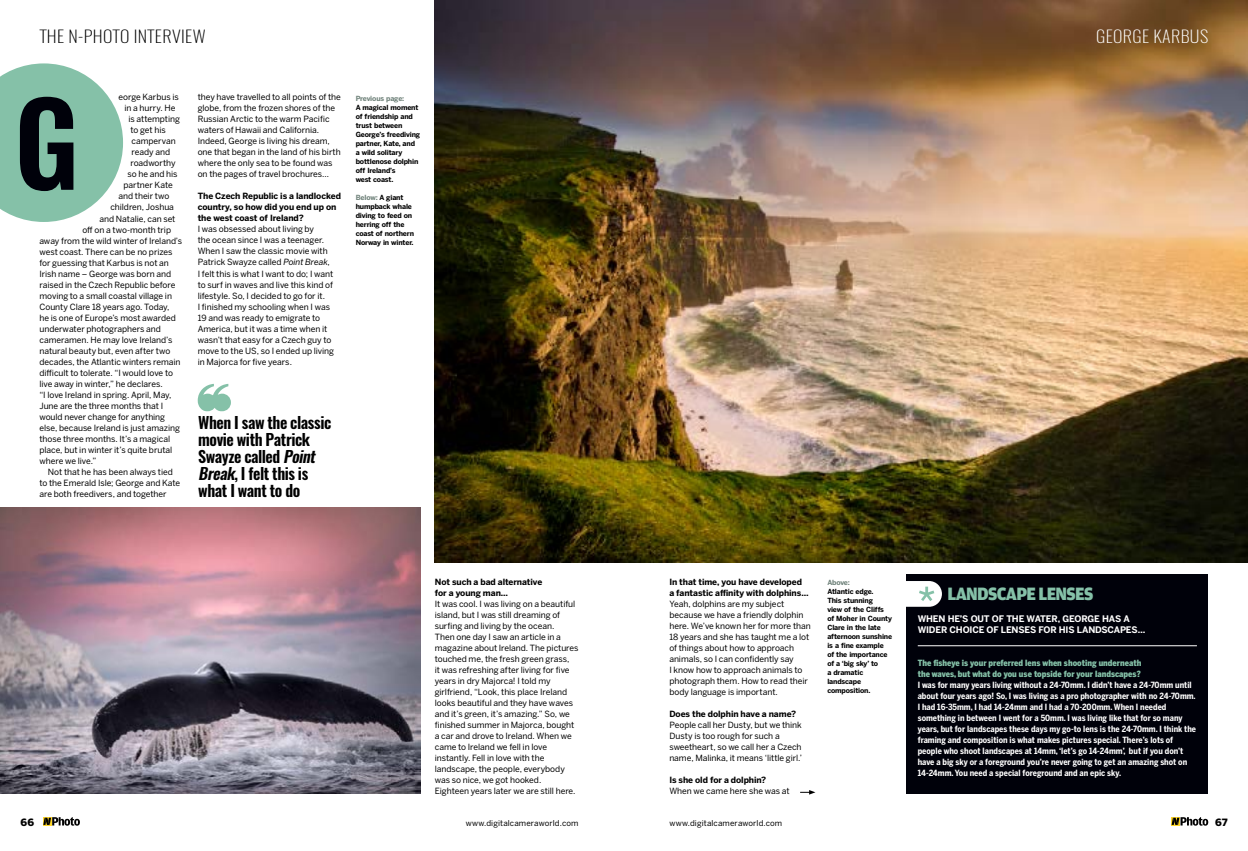
<style>
.page{position:relative;width:1248px;height:851px;background:#fff}
.page>*{position:absolute;margin:0;border:0;box-sizing:border-box;transform-origin:0 0}
.t1{font:600 113.4px "Oswald";color:#00010a}
.t2{font:900 19px "Amplitude";letter-spacing:-.04em;color:#85c1a8;scale:.95 1}
.t3{font:200 16.5px "Oswald";letter-spacing:.02em;color:#000;scale:1.1 1}
.t4{font:200 16.5px "Oswald";letter-spacing:.02em;color:#fff;scale:1.1 1}
.t5{font:600 16px/17px "Oswald";letter-spacing:-.03em;color:#000}
.t6{font:900 10px "Benton Sans";color:#000}
.t7{font:700 9px/11px "Benton Sans";letter-spacing:-.02em;color:#fff}
.t8{font:8.5px/11px "Benton Sans";letter-spacing:-.005em;color:#000}
.t9{font:700 8.5px/11px "Benton Sans Condensed";color:#fff}
.t10{font:700 8.5px/11px "Benton Sans";letter-spacing:-.01em;color:#000}
.t11{font:900 8.5px/11px "Benton Sans Condensed";color:#85c1a8}
.t12{font:8px "Benton Sans";letter-spacing:.015em;color:#000}
.t13{font:700 7px/9px "Benton Sans";letter-spacing:-.02em;color:#000}
.t14{font:700 7px "Benton Sans";letter-spacing:-.025em;color:#6e8179}
.s1{font-style:italic}
.s2{color:#6e8179}
</style>
<div class="page">
<svg style="left:1171px;top:817px;width:37px;height:8px"></svg>
<svg style="left:43px;top:817px;width:37px;height:8px"></svg>
<img style="left:0;top:507px;width:420px;height:286px">
<img style="left:435px;top:0;width:812px;height:562px">
<svg style="left:800px;top:790px;width:15px;height:4px"></svg>
<div style="left:906px;top:574px;width:302px;height:219px;background:#00010a"></div>
<hr style="left:917px;top:645px;width:279px;height:1px;background:#fff">
<svg style="left:906px;top:581px;width:35px;height:25px"></svg>
<svg style="left:0;top:63px;width:123px;height:159px"></svg>
<svg style="left:198px;top:384px;width:33px;height:27px"></svg>
<h3 class="t3" style="left:40px;top:25px;width:152px">THE N-PHOTO INTERVIEW</h3>
<h3 class="t4" style="left:1095px;top:25px;width:103px">GEORGE KARBUS</h3>
<p class="t8" style="left:198px;top:92px;width:145px">they have travelled to all points of the globe, from the frozen shores of the Russian Arctic to the warm Pacific waters of Hawaii and California.<br>Indeed, George is living his dream, one that began in the land of his birth where the only sea to be found was on the pages of travel brochures…</p>
<p class="t10" style="left:198px;top:191px;width:145px">The Czech Republic is a landlocked country, so how did you end up on the west coast of Ireland?</p>
<p class="t8" style="left:198px;top:224px;width:138px">I was obsessed about living by<br>the ocean since I was a teenager.<br>When I saw the classic movie with<br>Patrick Swayze called <span class="s1">Point Break</span>,<br>I felt this is what I want to do; I want to surf in waves and live this kind of lifestyle. So, I decided to go for it.<br>I finished my schooling when I was<br>19 and was ready to emigrate to<br>America, but it was a time when it wasn’t that easy for a Czech guy to move to the US, so I ended up living in Majorca for five years.</p>
<p class="t8" style="left:118px;top:92px;width:62px">eorge Karbus is</p>
<p class="t8" style="left:124px;top:103px;width:53px">in a hurry. He</p>
<p class="t8" style="left:128px;top:114px;width:53px">is attempting</p>
<p class="t8" style="left:130px;top:125px;width:37px">to get his</p>
<p class="t8" style="left:131px;top:136px;width:46px">campervan</p>
<p class="t8" style="left:131px;top:147px;width:40px">ready and</p>
<p class="t8" style="left:130px;top:158px;width:47px">roadworthy</p>
<p class="t8" style="left:127px;top:169px;width:52px">so he and his</p>
<p class="t8" style="left:123px;top:180px;width:51px">partner Kate</p>
<p class="t8" style="left:118px;top:191px;width:52px">and their two</p>
<p class="t8" style="left:110px;top:202px;width:65px">children, Joshua</p>
<p class="t8" style="left:99px;top:213px;width:78px">and Natalie, can set</p>
<p class="t8" style="left:82px;top:224px;width:90px">off on a two-month trip</p>
<p class="t8" style="left:39px;top:235px;width:144px">away from the wild winter of Ireland’s</p>
<p class="t8" style="left:39px;top:246px;width:135px">west coast. There can be no prizes</p>
<p class="t8" style="left:39px;top:257px;width:131px">for guessing that Karbus is not an</p>
<p class="t8" style="left:39px;top:268px;width:133px">Irish name – George was born and</p>
<p class="t8" style="left:39px;top:279px;width:137px">raised in the Czech Republic before</p>
<p class="t8" style="left:39px;top:290px;width:134px">moving to a small coastal village in</p>
<p class="t8" style="left:39px;top:301px;width:132px">County Clare 18 years ago. Today,</p>
<p class="t8" style="left:39px;top:312px;width:138px">he is one of Europe’s most awarded</p>
<p class="t8" style="left:39px;top:323px;width:123px">underwater photographers and</p>
<p class="t8" style="left:39px;top:334px;width:134px">cameramen. He may love Ireland’s</p>
<p class="t8" style="left:39px;top:345px;width:132px">natural beauty but, even after two</p>
<p class="t8" style="left:39px;top:356px;width:142px">decades, the Atlantic winters remain</p>
<p class="t8" style="left:39px;top:367px;width:135px">difficult to tolerate. “I would love to</p>
<p class="t8" style="left:39px;top:378px;width:125px">live away in winter,” he declares.</p>
<p class="t8" style="left:39px;top:389px;width:134px">“I love Ireland in spring. April, May,</p>
<p class="t8" style="left:39px;top:400px;width:125px">June are the three months that I</p>
<p class="t8" style="left:39px;top:411px;width:127px">would never change for anything</p>
<p class="t8" style="left:39px;top:422px;width:142px">else, because Ireland is just amazing</p>
<p class="t8" style="left:39px;top:433px;width:132px">those three months. It’s a magical</p>
<p class="t8" style="left:39px;top:444px;width:134px">place, but in winter it’s quite brutal</p>
<p class="t8" style="left:39px;top:455px;width:58px">where we live.”</p>
<p class="t8" style="left:48px;top:466px;width:126px">Not that he has been always tied</p>
<p class="t8" style="left:39px;top:477px;width:142px">to the Emerald Isle; George and Kate</p>
<p class="t8" style="left:39px;top:488px;width:129px">are both freedivers, and together</p>
<h1 class="t1" style="left:14px;top:64px;width:66px">G</h1>
<p class="t14" style="left:356px;top:94px;width:50px">Previous page:</p>
<p class="t13" style="left:356px;top:103px;width:66px">A magical moment of friendship and trust between<br>George’s freediving partner, Kate, and a wild solitary bottlenose dolphin off Ireland’s<br>west coast.</p>
<p class="t13" style="left:356px;top:193px;width:60px"><span class="s2">Below:</span> A giant humpback whale diving to feed on herring off the coast of northern<br>Norway in winter.</p>
<h3 class="t5" style="left:198px;top:414px;width:134px">When I saw the classic movie with Patrick<br>Swayze called <span class="s1">Point<br>Break</span>, I felt this is what I want to do</h3>
<p class="t10" style="left:435px;top:576px;width:109px">Not such a bad alternative for a young man…</p>
<p class="t8" style="left:435px;top:598px;width:145px">It was cool. I was living on a beautiful island, but I was still dreaming of surfing and living by the ocean.<br>Then one day I saw an article in a magazine about Ireland. The pictures touched me, the fresh green grass,<br>it was refreshing after living for five years in dry Majorca! I told my girlfriend, “Look, this place Ireland looks beautiful and they have waves and it’s green, it’s amazing.” So, we finished summer in Majorca, bought a car and drove to Ireland. When we came to Ireland we fell in love instantly. Fell in love with the landscape, the people, everybody was so nice, we got hooked.<br>Eighteen years later we are still here.</p>
<p class="t10" style="left:669px;top:576px;width:141px">In that time, you have developed a fantastic affinity with dolphins…</p>
<p class="t8" style="left:669px;top:598px;width:143px">Yeah, dolphins are my subject because we have a friendly dolphin here. We’ve known her for more than<br>18 years and she has taught me a lot of things about how to approach animals, so I can confidently say<br>I know how to approach animals to photograph them. How to read their body language is important.</p>
<p class="t10" style="left:669px;top:708px;width:128px">Does the dolphin have a name?</p>
<p class="t8" style="left:669px;top:719px;width:134px">People call her Dusty, but we think Dusty is too rough for such a sweetheart, so we call her a Czech name, Malinka, it means ‘little girl.’</p>
<p class="t10" style="left:669px;top:774px;width:98px">Is she old for a dolphin?</p>
<p class="t8" style="left:669px;top:785px;width:122px">When we came here she was at</p>
<p class="t14" style="left:827px;top:577px;width:24px">Above:</p>
<p class="t13" style="left:827px;top:586px;width:66px">Atlantic edge.<br>This stunning<br>view of the Cliffs of Moher in County<br>Clare in the late afternoon sunshine is a fine example of the importance of a ‘big sky’ to<br>a dramatic landscape composition.</p>
<h2 class="t2" style="left:947px;top:582px;width:155px">LANDSCAPE LENSES</h2>
<p class="t7" style="left:917px;top:613px;width:229px">WHEN HE’S OUT OF THE WATER, GEORGE HAS A<br>WIDER CHOICE OF LENSES FOR HIS LANDSCAPES…</p>
<p class="t11" style="left:917px;top:657px;width:225px">The fisheye is your preferred lens when shooting underneath the waves, but what do you use topside for your landscapes?</p>
<p class="t9" style="left:917px;top:679px;width:280px">I was for many years living without a 24-70mm. I didn’t have a 24-70mm until about four years ago! So, I was living as a pro photographer with no 24-70mm.<br>I had 16-35mm, I had 14-24mm and I had a 70-200mm. When I needed something in between I went for a 50mm. I was living like that for so many years, but for landscapes these days my go-to lens is the 24-70mm. I think the framing and composition is what makes pictures special. There’s lots of people who shoot landscapes at 14mm, ‘let’s go 14-24mm’, but if you don’t have a big sky or a foreground you’re never going to get an amazing shot on 14-24mm. You need a special foreground and an epic sky.</p>
<p class="t6" style="left:21px;top:815px;width:15px">66</p>
<p class="t12" style="left:465px;top:817px;width:114px">www.digitalcameraworld.com</p>
<p class="t12" style="left:669px;top:817px;width:114px">www.digitalcameraworld.com</p>
<p class="t6" style="left:1214px;top:815px;width:14px">67</p>
</div>
